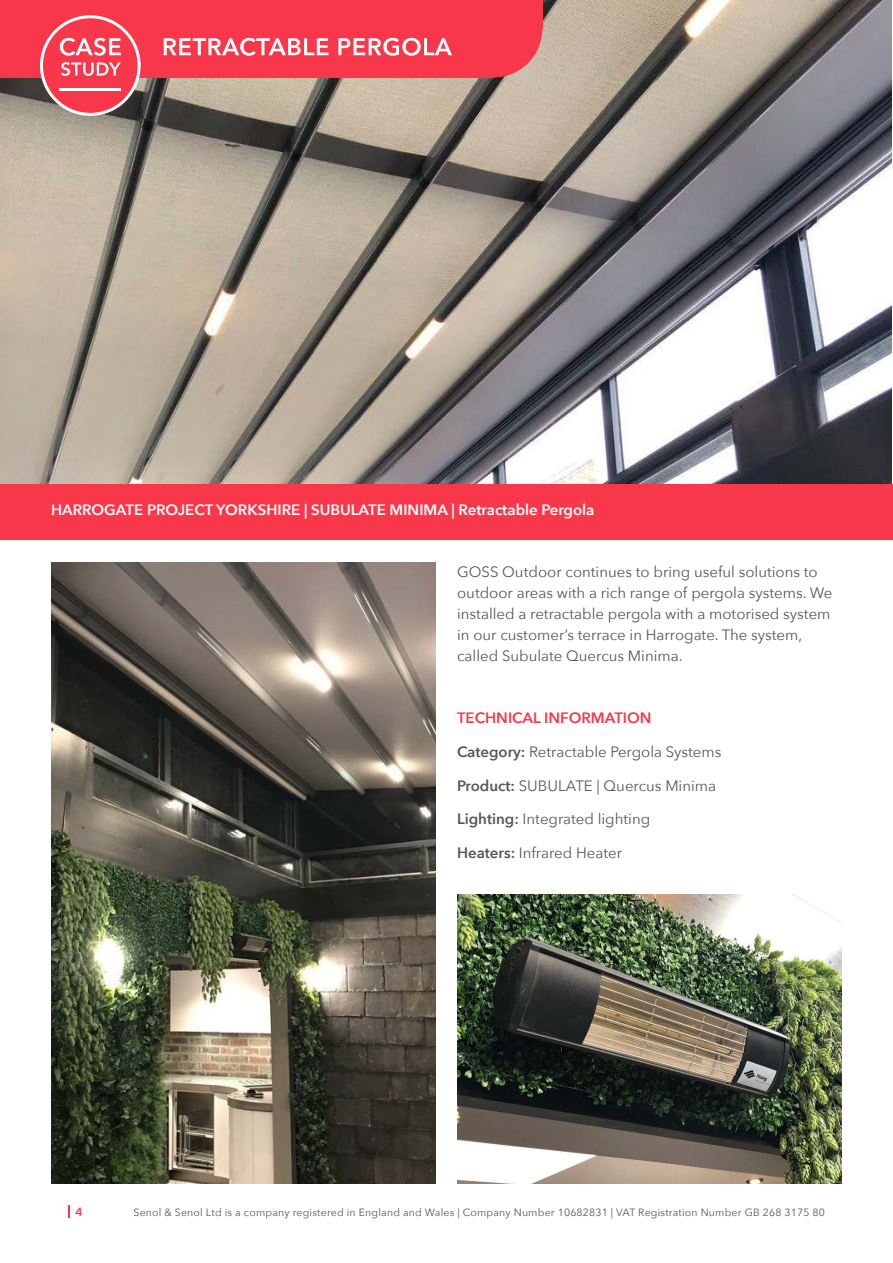
<style>
.page{position:relative;width:893px;height:1263px;background:#fff}
.page>*{position:absolute;margin:0;border:0;box-sizing:border-box;transform-origin:0 0}
.t1{font:15px/21px "Avenir Next";color:#575756}
.t2{font:600 15px "Avenir Next";color:#fff}
.t3{font:600 15px "Avenir Next";color:#f8374a}
.t4{font:600 12px "Avenir Next";color:#f8374a}
.t5{font:10.5px "Avenir Next";letter-spacing:.02em;color:#575756}
.s1{font-weight:600}
</style>
<div class="page">
<svg style="left:69px;top:1205px;width:1px;height:13px"></svg>
<img style="left:0;top:0;width:891px;height:484px">
<div style="left:0;top:484px;width:893px;height:55px;background:#f8374a"></div>
<div style="left:0;top:0;width:493px;height:77px;background:#f8374a"></div>
<div style="left:42px;top:17px;width:97px;height:97px;background:#f8374a;border-radius:50%"></div>
<div style="left:40px;top:15px;width:101px;height:101px;border:3px solid #fff;border-radius:50%"></div>
<svg style="left:61px;top:62px;width:60px;height:14px"></svg>
<svg style="left:60px;top:38px;width:61px;height:18px"></svg>
<hr style="left:60px;top:88px;width:56px;height:3px;background:#fff">
<hr style="left:100px;top:88px;width:21px;height:3px;background:#fff">
<svg style="left:164px;top:29px;width:378px;height:48px"></svg>
<div style="left:486px;top:0;width:56px;height:29px;background:#f8374a"></div>
<img style="left:51px;top:562px;width:385px;height:621px">
<img style="left:457px;top:895px;width:385px;height:288px">
<p class="t2" style="left:51px;top:497px;width:545px">HARROGATE PROJECT YORKSHIRE | SUBULATE MINIMA | Retractable Pergola</p>
<p class="t1" style="left:457px;top:561px;width:377px">GOSS Outdoor continues to bring useful solutions to outdoor areas with a rich range of pergola systems. We installed a retractable pergola with a motorised system in our customer’s terrace in Harrogate. The system, called Subulate Quercus Minima.</p>
<p class="t3" style="left:457px;top:705px;width:196px">TECHNICAL INFORMATION</p>
<p class="t1" style="left:457px;top:740px;width:266px"><span class="s1">Category:</span> Retractable Pergola Systems</p>
<p class="t1" style="left:457px;top:774px;width:260px"><span class="s1">Product:</span> SUBULATE | Quercus Minima</p>
<p class="t1" style="left:457px;top:808px;width:195px"><span class="s1">Lighting:</span> Integrated lighting</p>
<p class="t1" style="left:457px;top:842px;width:166px"><span class="s1">Heaters:</span> Infrared Heater</p>
<p class="t4" style="left:75px;top:1201px;width:9px">4</p>
<p class="t5" style="left:134px;top:1203px;width:693px">Senol &amp; Senol Ltd is a company registered in England and Wales | Company Number 10682831 | VAT Registration Number GB 268 3175 80</p>
</div>
